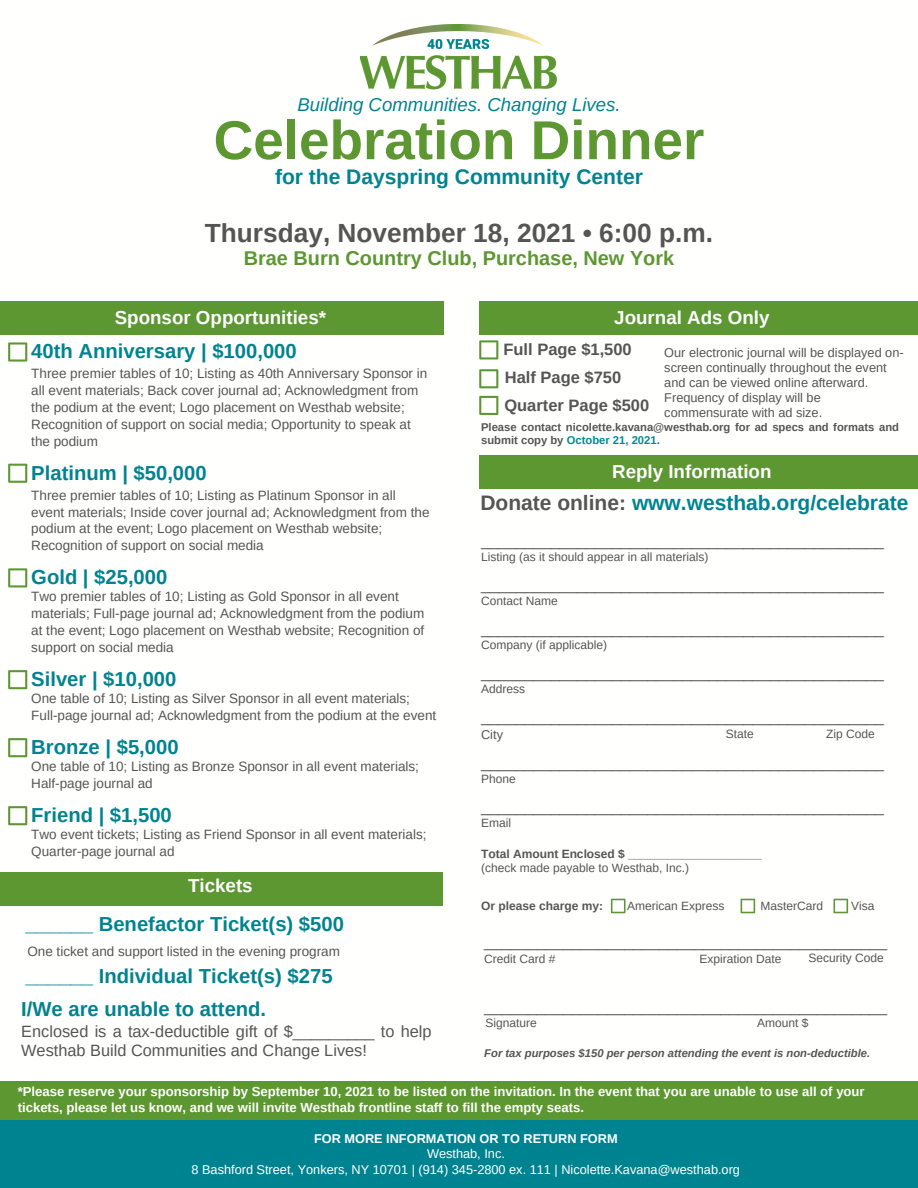
<style>
.page{position:relative;width:918px;height:1188px;background:#fff}
.page>*{position:absolute;margin:0;border:0;box-sizing:border-box;transform-origin:0 0}
.t1{font:700 54.9px "Arimo";color:#5d9732}
.t2{font:700 26.25px "Arimo";color:#555}
.t3{font:700 21px "Arimo";color:#008390}
.t4{font:700 20.25px "Arimo";color:#008390}
.t5{font:700 19.95px "Arimo";color:#5d9732}
.t6{font:700 18.75px "Arimo";color:#fff}
.t7{font:italic 18.6px "Arimo";color:#008390}
.t8{font:700 16.5px "Arimo";color:#555}
.t9{font:16.35px/19px "Arimo";color:#555}
.t10{font:15.75px "Arimo";color:#555}
.t11{font:13.5px/16.8px "Arimo";color:#555}
.t12{font:700 13.05px/15.6px "Arimo";color:#fff}
.t13{font:12.75px/14.9px "Arimo";color:#555}
.t14{font:12.75px "Arimo";color:#fff}
.t15{font:700 12.75px "Arimo";color:#fff}
.t16{font:12px "Arimo";color:#555}
.t17{font:700 12px "Arimo";color:#555}
.t18{font:700 11.25px/13.2px "Arimo";color:#555}
.t19{font:italic 700 11.25px "Arimo";color:#555}
.s1{color:#008a97}
.s2{color:#555}
</style>
<div class="page">
<div style="left:479px;top:455px;width:439px;height:34px;background:#5d9732"></div>
<div style="left:0;top:1081px;width:918px;height:39px;background:#5d9732"></div>
<div style="left:0;top:1120px;width:918px;height:68px;background:#008390"></div>
<div style="left:0;top:872px;width:443px;height:34px;background:#5d9732"></div>
<svg style="left:479px;top:340px;width:19px;height:19px"></svg>
<svg style="left:479px;top:396px;width:19px;height:19px"></svg>
<svg style="left:479px;top:369px;width:19px;height:19px"></svg>
<svg style="left:611px;top:899px;width:15px;height:14px"></svg>
<svg style="left:741px;top:899px;width:14px;height:14px"></svg>
<svg style="left:833px;top:899px;width:15px;height:14px"></svg>
<svg style="left:8px;top:464px;width:19px;height:19px"></svg>
<svg style="left:8px;top:670px;width:19px;height:19px"></svg>
<svg style="left:8px;top:568px;width:19px;height:19px"></svg>
<svg style="left:8px;top:738px;width:19px;height:19px"></svg>
<svg style="left:8px;top:806px;width:19px;height:19px"></svg>
<div style="left:0;top:301px;width:443px;height:34px;background:#5d9732"></div>
<div style="left:479px;top:301px;width:439px;height:34px;background:#5d9732"></div>
<svg style="left:8px;top:342px;width:19px;height:20px"></svg>
<img style="left:361px;top:24px;width:196px;height:66px">
<p class="t7" style="left:297px;top:94px;width:325px">Building Communities. Changing Lives.</p>
<p class="t1" style="left:214px;top:110px;width:492px">Celebration Dinner</p>
<p class="t3" style="left:275px;top:165px;width:369px">for the Dayspring Community Center</p>
<p class="t2" style="left:205px;top:218px;width:510px">Thursday, November 18, 2021 • 6:00 p.m.</p>
<p class="t5" style="left:244px;top:247px;width:432px">Brae Burn Country Club, Purchase, New York</p>
<p class="t6" style="left:115px;top:307px;width:213px">Sponsor Opportunities*</p>
<p class="t6" style="left:614px;top:307px;width:157px">Journal Ads Only</p>
<p class="t4" style="left:31px;top:340px;width:267px">40th Anniversary | $100,000</p>
<p class="t11" style="left:31px;top:365px;width:398px">Three premier tables of 10; Listing as 40th Anniversary Sponsor in all event materials; Back cover journal ad; Acknowledgment from the podium at the event; Logo placement on Westhab website; Recognition of support on social media; Opportunity to speak at the podium</p>
<p class="t4" style="left:31px;top:461px;width:177px">Platinum | $50,000</p>
<p class="t11" style="left:31px;top:487px;width:400px">Three premier tables of 10; Listing as Platinum Sponsor in all event materials; Inside cover journal ad; Acknowledgment from the podium at the event; Logo placement on Westhab website; Recognition of support on social media</p>
<p class="t4" style="left:31px;top:566px;width:138px">Gold | $25,000</p>
<p class="t11" style="left:31px;top:588px;width:394px">Two premier tables of 10; Listing as Gold Sponsor in all event materials; Full-page journal ad; Acknowledgment from the podium at the event; Logo placement on Westhab website; Recognition of support on social media</p>
<p class="t4" style="left:31px;top:668px;width:147px">Silver | $10,000</p>
<p class="t11" style="left:31px;top:690px;width:380px">One table of 10; Listing as Silver Sponsor in all event materials;</p>
<p class="t11" style="left:31px;top:707px;width:406px">Full-page journal ad; Acknowledgment from the podium at the event</p>
<p class="t4" style="left:31px;top:736px;width:149px">Bronze | $5,000</p>
<p class="t11" style="left:31px;top:758px;width:389px">One table of 10; Listing as Bronze Sponsor in all event materials;<br>Half-page journal ad</p>
<p class="t4" style="left:31px;top:804px;width:142px">Friend | $1,500</p>
<p class="t11" style="left:31px;top:826px;width:397px">Two event tickets; Listing as Friend Sponsor in all event materials;<br>Quarter-page journal ad</p>
<p class="t6" style="left:188px;top:875px;width:66px">Tickets</p>
<p class="t4" style="left:26px;top:913px;width:320px">______ Benefactor Ticket(s) $500</p>
<p class="t11" style="left:27px;top:943px;width:314px">One ticket and support listed in the evening program</p>
<p class="t4" style="left:26px;top:964px;width:309px">______ Individual Ticket(s) $275</p>
<p class="t4" style="left:21px;top:998px;width:247px">I/We are unable to attend.</p>
<p class="t9" style="left:21px;top:1022px;width:412px">Enclosed is a tax-deductible gift of $_________ to help<br>Westhab Build Communities and Change Lives!</p>
<p class="t8" style="left:503px;top:340px;width:130px">Full Page $1,500</p>
<p class="t8" style="left:504px;top:396px;width:146px">Quarter Page $500</p>
<p class="t13" style="left:664px;top:345px;width:241px">Our electronic journal will be displayed on&shy;screen continually throughout the event and can be viewed online afterward.<br>Frequency of display will be commensurate with ad size.</p>
<p class="t8" style="left:505px;top:368px;width:118px">Half Page $750</p>
<p class="t18" style="left:481px;top:420px;width:419px">Please contact nicolette.kavana@westhab.org for ad specs and formats and submit copy by <span class="s1">October 21, 2021.</span></p>
<p class="t6" style="left:612px;top:461px;width:161px">Reply Information</p>
<p class="t3" style="left:480px;top:491px;width:430px"><span class="s2">Donate online:</span> www.westhab.org/celebrate</p>
<p class="t10" style="left:481px;top:532px;width:404px">______________________________________________</p>
<p class="t16" style="left:481px;top:551px;width:229px">Listing (as it should appear in all materials)</p>
<p class="t10" style="left:481px;top:576px;width:404px">______________________________________________</p>
<p class="t16" style="left:481px;top:595px;width:78px">Contact Name</p>
<p class="t10" style="left:481px;top:620px;width:404px">______________________________________________</p>
<p class="t16" style="left:481px;top:639px;width:127px">Company (if applicable)</p>
<p class="t10" style="left:481px;top:664px;width:404px">______________________________________________</p>
<p class="t16" style="left:481px;top:683px;width:46px">Address</p>
<p class="t10" style="left:481px;top:708px;width:404px">______________________________________________</p>
<p class="t13" style="left:481px;top:727px;width:23px">City</p>
<p class="t16" style="left:726px;top:727px;width:29px">State</p>
<p class="t16" style="left:826px;top:727px;width:50px">Zip Code</p>
<p class="t10" style="left:481px;top:754px;width:404px">______________________________________________</p>
<p class="t16" style="left:481px;top:772px;width:36px">Phone</p>
<p class="t10" style="left:481px;top:798px;width:404px">______________________________________________</p>
<p class="t16" style="left:481px;top:816px;width:31px">Email</p>
<p class="t17" style="left:481px;top:847px;width:282px">Total Amount Enclosed $ ____________________</p>
<p class="t16" style="left:481px;top:861px;width:209px">(check made payable to Westhab, Inc.)</p>
<p class="t17" style="left:481px;top:899px;width:123px">Or please charge my:</p>
<p class="t16" style="left:627px;top:899px;width:99px">American Express</p>
<p class="t16" style="left:760px;top:899px;width:64px">MasterCard</p>
<p class="t16" style="left:851px;top:899px;width:25px">Visa</p>
<p class="t10" style="left:484px;top:933px;width:404px">______________________________________________</p>
<p class="t16" style="left:484px;top:952px;width:73px">Credit Card #</p>
<p class="t16" style="left:700px;top:952px;width:83px">Expiration Date</p>
<p class="t16" style="left:808px;top:951px;width:77px">Security Code</p>
<p class="t10" style="left:484px;top:998px;width:404px">______________________________________________</p>
<p class="t16" style="left:485px;top:1017px;width:53px">Signature</p>
<p class="t16" style="left:757px;top:1017px;width:53px">Amount $</p>
<p class="t19" style="left:484px;top:1047px;width:387px">For tax purposes $150 per person attending the event is non-deductible.</p>
<p class="t12" style="left:18px;top:1084px;width:848px">*Please reserve your sponsorship by September 10, 2021 to be listed on the invitation. In the event that you are unable to use all of your tickets, please let us know, and we will invite Westhab frontline staff to fill the empty seats.</p>
<p class="t15" style="left:314px;top:1132px;width:305px">FOR MORE INFORMATION OR TO RETURN FORM</p>
<p class="t14" style="left:427px;top:1147px;width:79px">Westhab, Inc.</p>
<p class="t14" style="left:191px;top:1163px;width:550px">8 Bashford Street, Yonkers, NY 10701 | (914) 345-2800 ex. 111 | Nicolette.Kavana@westhab.org</p>
</div>
